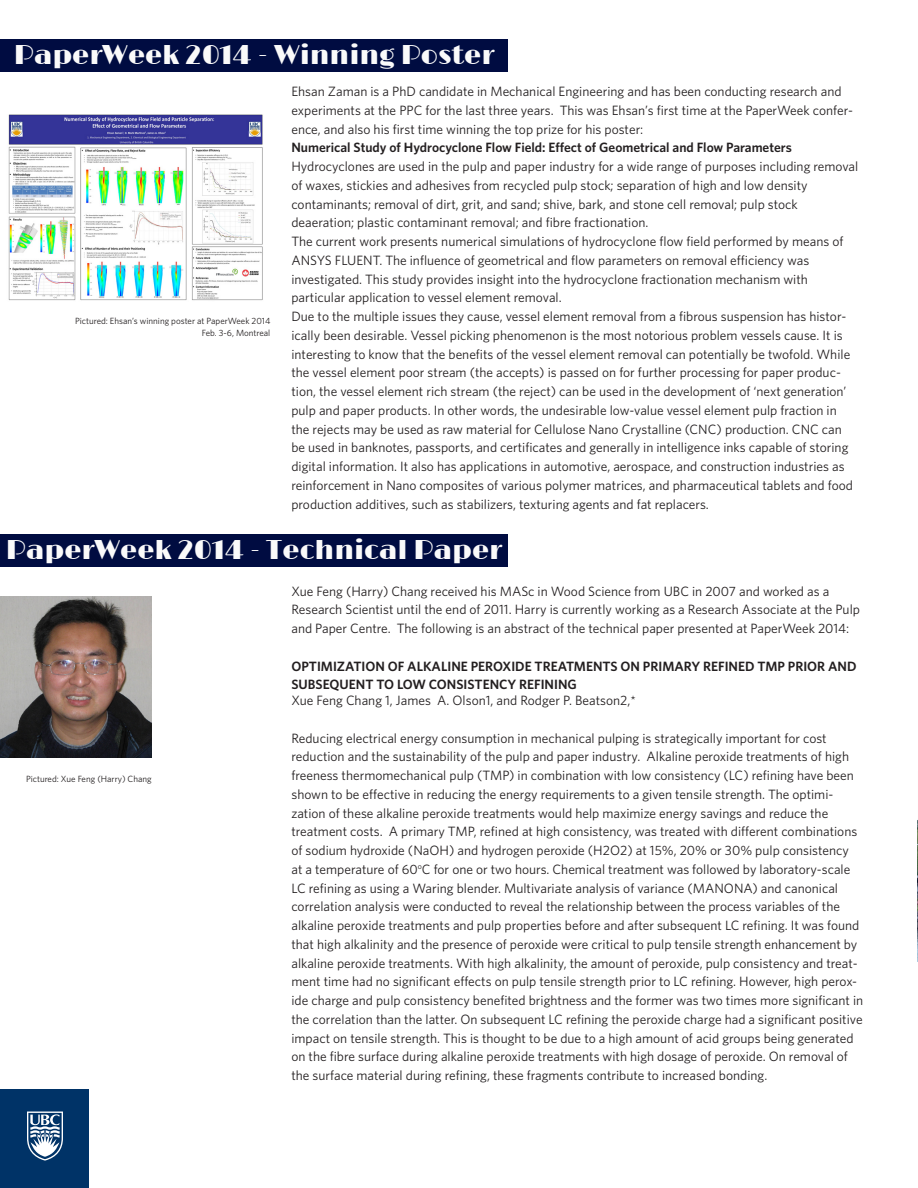
<style>
.page{position:relative;width:918px;height:1188px;background:#fff}
.page>*{position:absolute;margin:0;border:0;box-sizing:border-box;transform-origin:0 0}
.t1{font:27px "Limelight";color:#fafafa}
.t2{font:13.5px/18.8px "Whitney";color:#231f20}
.t3{font:600 13.5px/18.8px "Whitney";color:#231f20}
.t4{font:9px/12px "Whitney";color:#231f20;text-align:right}
.s1{font-weight:600}
</style>
<div class="page">
<div style="left:0;top:1089px;width:88px;height:99px;background:#003367"></div>
<svg style="left:27px;top:1112px;width:36px;height:49px"></svg>
<img style="left:8px;top:114px;width:255px;height:187px">
<img style="left:0;top:596px;width:152px;height:162px">
<img style="left:917px;top:771px;width:1px;height:191px">
<div style="left:0;top:39px;width:508px;height:33px;background:#000c41"></div>
<div style="left:0;top:534px;width:508px;height:32px;background:#000c41"></div>
<p class="t1" style="left:14px;top:39px;width:482px">PaperWeek 2014 - Winning Poster</p>
<p class="t4" style="left:75px;top:315px;width:197px">Pictured: Ehsan’s winning poster at PaperWeek 2014<br>Feb. 3-6, Montreal</p>
<p class="t2" style="left:291px;top:82px;width:563px">Ehsan Zaman is a PhD candidate in Mechanical Engineering and has been conducting research and experiments at the PPC for the last three years. This was Ehsan’s first time at the PaperWeek confer&shy;ence, and also his first time winning the top prize for his poster:<br><span class="s1">Numerical Study of Hydrocyclone Flow Field: Effect of Geometrical and Flow Parameters</span></p>
<p class="t2" style="left:291px;top:157px;width:568px">Hydrocyclones are used in the pulp and paper industry for a wide range of purposes including removal of waxes, stickies and adhesives from recycled pulp stock; separation of high and low density</p>
<p class="t2" style="left:291px;top:194px;width:508px">contaminants; removal of dirt, grit, and sand; shive, bark, and stone cell removal; pulp stock</p>
<p class="t2" style="left:291px;top:213px;width:359px">deaeration; plastic contaminant removal; and fibre fractionation.</p>
<p class="t2" style="left:291px;top:232px;width:554px">The current work presents numerical simulations of hydrocyclone flow field performed by means of<br>ANSYS FLUENT. The influence of geometrical and flow parameters on removal efficiency was</p>
<p class="t2" style="left:291px;top:269px;width:518px">investigated. This study provides insight into the hydrocyclone fractionation mechanism with</p>
<p class="t2" style="left:291px;top:288px;width:272px">particular application to vessel element removal.</p>
<p class="t2" style="left:291px;top:307px;width:563px">Due to the multiple issues they cause, vessel element removal from a fibrous suspension has histor&shy;ically been desirable. Vessel picking phenomenon is the most notorious problem vessels cause. It is interesting to know that the benefits of the vessel element removal can potentially be twofold. While the vessel element poor stream (the accepts) is passed on for further processing for paper produc&shy;tion, the vessel element rich stream (the reject) can be used in the development of ‘next generation’ pulp and paper products. In other words, the undesirable low-value vessel element pulp fraction in the rejects may be used as raw material for Cellulose Nano Crystalline (CNC) production. CNC can be used in banknotes, passports, and certificates and generally in intelligence inks capable of storing digital information. It also has applications in automotive, aerospace, and construction industries as reinforcement in Nano composites of various polymer matrices, and pharmaceutical tablets and food production additives, such as stabilizers, texturing agents and fat replacers.</p>
<p class="t1" style="left:6px;top:534px;width:497px">PaperWeek 2014 - Technical Paper</p>
<p class="t4" style="left:26px;top:773px;width:127px">Pictured: Xue Feng (Harry) Chang</p>
<p class="t2" style="left:291px;top:581px;width:570px">Xue Feng (Harry) Chang received his MASc in Wood Science from UBC in 2007 and worked as a<br>Research Scientist until the end of 2011. Harry is currently working as a Research Associate at the Pulp and Paper Centre. The following is an abstract of the technical paper presented at PaperWeek 2014:</p>
<p class="t3" style="left:291px;top:656px;width:567px">OPTIMIZATION OF ALKALINE PEROXIDE TREATMENTS ON PRIMARY REFINED TMP PRIOR AND<br>SUBSEQUENT TO LOW CONSISTENCY REFINING</p>
<p class="t2" style="left:291px;top:691px;width:346px">Xue Feng Chang 1, James A. Olson1, and Rodger P. Beatson2,*</p>
<p class="t2" style="left:291px;top:728px;width:573px">Reducing electrical energy consumption in mechanical pulping is strategically important for cost reduction and the sustainability of the pulp and paper industry. Alkaline peroxide treatments of high freeness thermomechanical pulp (TMP) in combination with low consistency (LC) refining have been shown to be effective in reducing the energy requirements to a given tensile strength. The optimi&shy;zation of these alkaline peroxide treatments would help maximize energy savings and reduce the treatment costs. A primary TMP, refined at high consistency, was treated with different combinations of sodium hydroxide (NaOH) and hydrogen peroxide (H2O2) at 15%, 20% or 30% pulp consistency at a temperature of 60<sup>o</sup>C for one or two hours. Chemical treatment was followed by laboratory-scale LC refining as using a Waring blender. Multivariate analysis of variance (MANONA) and canonical correlation analysis were conducted to reveal the relationship between the process variables of the alkaline peroxide treatments and pulp properties before and after subsequent LC refining. It was found that high alkalinity and the presence of peroxide were critical to pulp tensile strength enhancement by alkaline peroxide treatments. With high alkalinity, the amount of peroxide, pulp consistency and treat&shy;ment time had no significant effects on pulp tensile strength prior to LC refining. However, high perox&shy;ide charge and pulp consistency benefited brightness and the former was two times more significant in the correlation than the latter. On subsequent LC refining the peroxide charge had a significant positive impact on tensile strength. This is thought to be due to a high amount of acid groups being generated on the fibre surface during alkaline peroxide treatments with high dosage of peroxide. On removal of the surface material during refining, these fragments contribute to increased bonding.</p>
</div>
